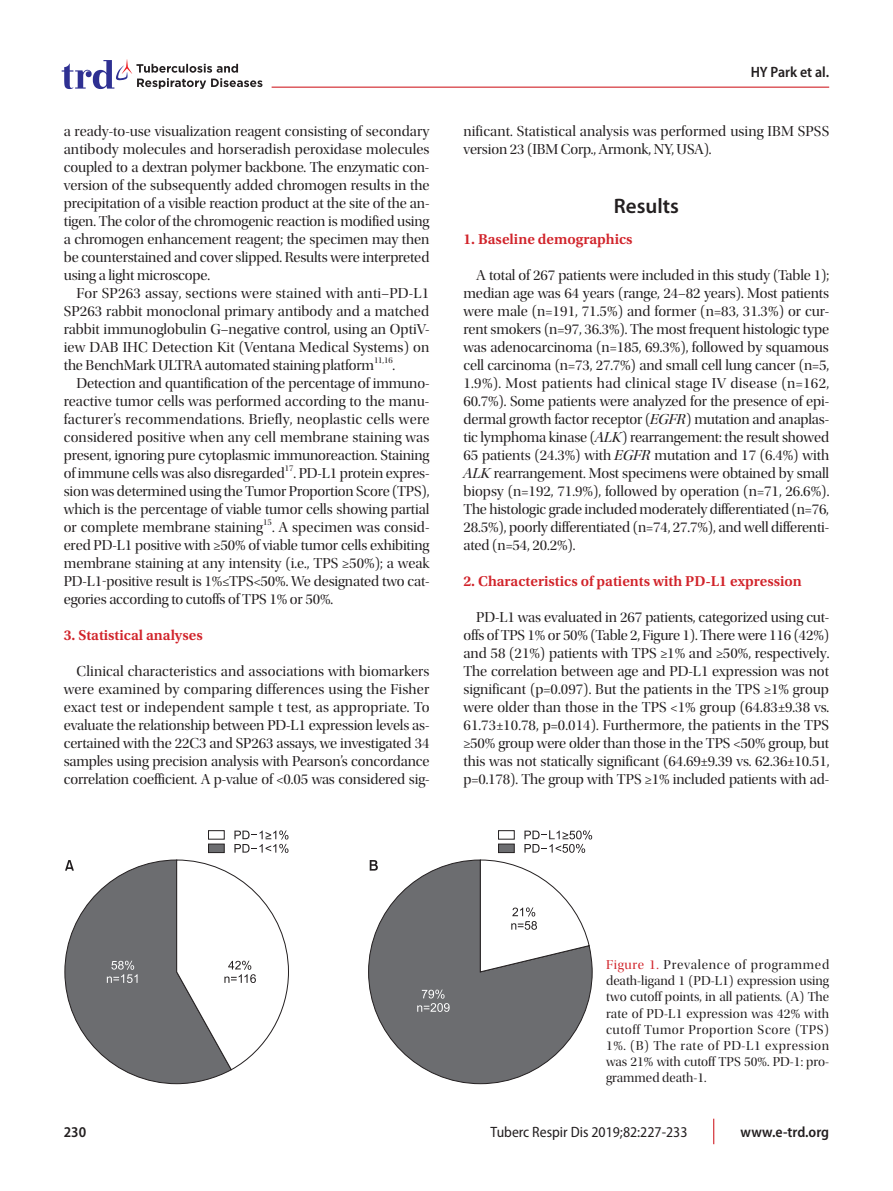
<style>
.page{position:relative;width:893px;height:1191px;background:#fff}
.page>*{position:absolute;margin:0;border:0;box-sizing:border-box;transform-origin:0 0}
.t1{font:600 21px "Myriad Pro";color:#231f20}
.t2{font:15px/18px "Utopia Std Disp";letter-spacing:-.01em;color:#231f20;text-align:justify}
.t3{font:600 15px "Utopia Std";color:#d1232a}
.t4{font:15px "Utopia Std Disp";letter-spacing:.02em;color:#231f20}
.t5{font:15px "Utopia Std Disp";letter-spacing:.01em;color:#231f20}
.t6{font:semi-condensed 15px "Myriad Pro";color:#231f20}
.t7{font:600 semi-condensed 15px "Myriad Pro";color:#231f20}
.t8{font:13.5px/16.2px "Utopia Std Disp";color:#231f20;text-align:justify}
.t9{font:8.7px "Utopia Std Disp";letter-spacing:-.01em;color:#231f20}
.s1{font-style:italic}
.s2{color:#d1232a}
</style>
<div class="page">
<svg style="left:713px;top:1118px;width:1px;height:26px"></svg>
<hr style="left:272px;top:87px;width:557px;height:1px;background:#d1232a">
<svg style="left:62px;top:59px;width:200px;height:30px"></svg>
<svg style="left:368px;top:859px;width:225px;height:225px"></svg>
<svg style="left:417px;top:989px;width:33px;height:23px"></svg>
<svg style="left:479px;top:859px;width:111px;height:114px"></svg>
<svg style="left:64px;top:859px;width:225px;height:225px"></svg>
<svg style="left:370px;top:860px;width:8px;height:10px"></svg>
<div style="left:208px;top:843px;width:17px;height:10px;background:#6c6d70;border:1px solid #231f20"></div>
<div style="left:208px;top:830px;width:17px;height:9px;background:#fff;border:1px solid #231f20"></div>
<svg style="left:234px;top:830px;width:54px;height:23px"></svg>
<div style="left:498px;top:843px;width:17px;height:10px;background:#6c6d70;border:1px solid #231f20"></div>
<div style="left:498px;top:830px;width:17px;height:9px;background:#fff;border:1px solid #231f20"></div>
<svg style="left:524px;top:830px;width:68px;height:23px"></svg>
<p class="t2" style="left:64px;top:122px;width:367px">a ready-to-use visualization reagent consisting of secondary antibody molecules and horseradish peroxidase molecules coupled to a dextran polymer backbone. The enzymatic con&shy;version of the subsequently added chromogen results in the precipitation of a visible reaction product at the site of the an&shy;tigen. The color of the chromogenic reaction is modified using a chromogen enhancement reagent; the specimen may then be counterstained and cover slipped. Results were interpreted using a light microscope.</p>
<p class="t2" style="left:64px;top:284px;width:367px;text-indent:13px">For SP263 assay, sections were stained with anti–PD-L1<br>SP263 rabbit monoclonal primary antibody and a matched rabbit immunoglobulin G–negative control, using an OptiV&shy;iew DAB IHC Detection Kit (Ventana Medical Systems) on the BenchMark ULTRA automated staining platform</p>
<p class="t9" style="left:374px;top:355px;width:20px">11,16</p>
<p class="t2" style="left:393px;top:356px;width:4px">.</p>
<p class="t2" style="left:77px;top:374px;width:354px">Detection and quantification of the percentage of immuno-</p>
<p class="t2" style="left:64px;top:392px;width:367px">reactive tumor cells was performed according to the manu-</p>
<p class="t4" style="left:64px;top:411px;width:367px">facturer’s recommendations. Briefly, neoplastic cells were</p>
<p class="t5" style="left:64px;top:429px;width:367px">considered positive when any cell membrane staining was</p>
<p class="t2" style="left:64px;top:446px;width:367px">present, ignoring pure cytoplasmic immunoreaction. Staining</p>
<p class="t2" style="left:64px;top:464px;width:223px">of immune cells was also disregarded</p>
<p class="t9" style="left:285px;top:463px;width:10px">17</p>
<p class="t2" style="left:64px;top:464px;width:367px;text-indent:230px">. PD-L1 protein expres&shy;sion was determined using the Tumor Proportion Score (TPS), which is the percentage of viable tumor cells showing partial or complete membrane staining</p>
<p class="t9" style="left:263px;top:517px;width:10px">15</p>
<p class="t2" style="left:64px;top:518px;width:367px;text-indent:208px">. A specimen was consid&shy;ered PD-L1 positive with ≥50% of viable tumor cells exhibiting membrane staining at any intensity (i.e., TPS ≥50%); a weak PD-L1‒positive result is 1%≤TPS&lt;50%. We designated two cat&shy;egories according to cutoffs of TPS 1% or 50%.</p>
<p class="t3" style="left:64px;top:626px;width:141px">3. Statistical analyses</p>
<p class="t2" style="left:64px;top:662px;width:367px;text-indent:13px">Clinical characteristics and associations with biomarkers were examined by comparing differences using the Fisher exact test or independent sample t test, as appropriate. To evaluate the relationship between PD-L1 expression levels as&shy;certained with the 22C3 and SP263 assays, we investigated 34 samples using precision analysis with Pearson’s concordance correlation coefficient. A p-value of &lt;0.05 was considered sig-</p>
<p class="t7" style="left:751px;top:62px;width:80px">HY Park et al.</p>
<p class="t2" style="left:463px;top:122px;width:367px">nificant. Statistical analysis was performed using IBM SPSS version 23 (IBM Corp., Armonk, NY, USA).</p>
<h1 class="t1" style="left:614px;top:192px;width:67px">Results</h1>
<p class="t3" style="left:463px;top:230px;width:171px">1. Baseline demographics</p>
<p class="t2" style="left:462px;top:266px;width:369px;text-indent:14px">A total of 267 patients were included in this study (Table 1); median age was 64 years (range, 24–82 years). Most patients were male (n=191, 71.5%) and former (n=83, 31.3%) or cur&shy;rent smokers (n=97, 36.3%). The most frequent histologic type was adenocarcinoma (n=185, 69.3%), followed by squamous cell carcinoma (n=73, 27.7%) and small cell lung cancer (n=5, 1.9%). Most patients had clinical stage IV disease (n=162, 60.7%). Some patients were analyzed for the presence of epi&shy;dermal growth factor receptor (<span class="s1">EGFR</span>) mutation and anaplas&shy;tic lymphoma kinase (<span class="s1">ALK</span>) rearrangement: the result showed 65 patients (24.3%) with <span class="s1">EGFR</span> mutation and 17 (6.4%) with <span class="s1">ALK</span> rearrangement. Most specimens were obtained by small biopsy (n=192, 71.9%), followed by operation (n=71, 26.6%).<br>The histologic grade included moderately differentiated (n=76, 28.5%), poorly differentiated (n=74, 27.7%), and well differenti&shy;ated (n=54, 20.2%).</p>
<p class="t3" style="left:463px;top:572px;width:340px">2. Characteristics of patients with PD-L1 expression</p>
<p class="t2" style="left:463px;top:608px;width:367px;text-indent:13px">PD-L1 was evaluated in 267 patients, categorized using cut&shy;offs of TPS 1% or 50% (Table 2, Figure 1). There were 116 (42%) and 58 (21%) patients with TPS ≥1% and ≥50%, respectively.<br>The correlation between age and PD-L1 expression was not significant (p=0.097). But the patients in the TPS ≥1% group were older than those in the TPS &lt;1% group (64.83±9.38 vs.<br>61.73±10.78, p=0.014). Furthermore, the patients in the TPS ≥50% group were older than those in the TPS &lt;50% group, but this was not statically significant (64.69±9.39 vs. 62.36±10.51, p=0.178). The group with TPS ≥1% included patients with ad-</p>
<p class="t8" style="left:606px;top:956px;width:225px"><span class="s2">Figure 1.</span> Prevalence of programmed death-ligand 1 (PD-L1) expression using two cutoff points, in all patients. (A) The rate of PD-L1 expression was 42% with cutoff Tumor Proportion Score (TPS)<br>1%. (B) The rate of PD-L1 expression was 21% with cutoff TPS 50%. PD-1: pro&shy;grammed death-1.</p>
<p class="t7" style="left:64px;top:1122px;width:24px">230</p>
<p class="t6" style="left:491px;top:1122px;width:198px">Tuberc Respir Dis 2019;82:227-233</p>
<p class="t7" style="left:740px;top:1122px;width:90px">www.e-trd.org</p>
</div>
